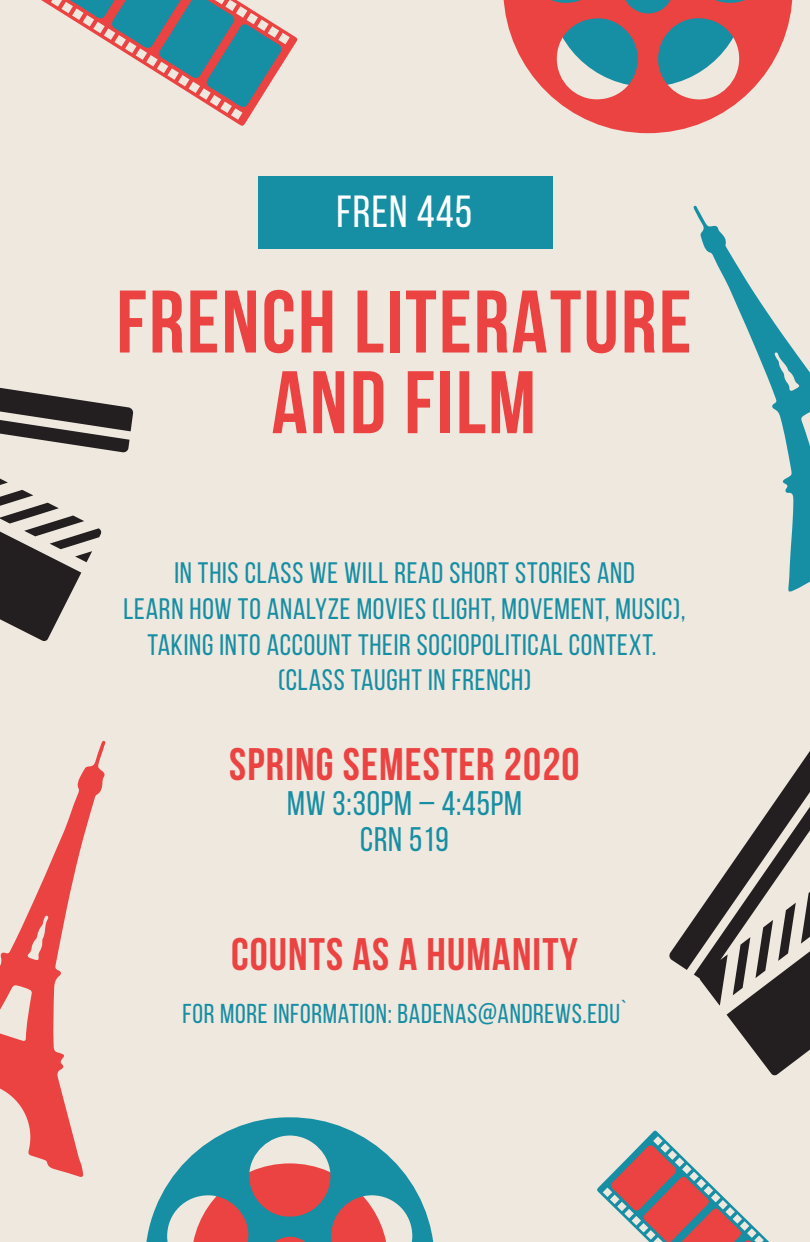
<style>
.page{position:relative;width:810px;height:1242px;background:#efe8df}
.page>*{position:absolute;margin:0;border:0;box-sizing:border-box;transform-origin:0 0}
.t1{font:700 88.5px/80.7px "Bebas Neue";letter-spacing:.025em;color:#ea4342;text-align:center}
.t2{font:700 45.6px "Bebas Neue";letter-spacing:.025em;color:#ea4342}
.t3{font:45px "Bebas Neue";letter-spacing:.025em;color:#fff}
.t4{font:34.1px/36px "Bebas Neue";letter-spacing:.025em;color:#168ea4;text-align:center}
.t5{font:29.6px/35.5px "Bebas Neue";letter-spacing:.025em;color:#168ea4;text-align:center}
.t6{font:27.3px "Bebas Neue";letter-spacing:.025em;color:#168ea4}
</style>
<div class="page">
<div style="left:258px;top:177px;width:294px;height:72px;background:#168ea4"></div>
<svg style="left:693px;top:205px;width:117px;height:387px"></svg>
<svg style="left:0;top:740px;width:106px;height:437px"></svg>
<svg style="left:0;top:387px;width:133px;height:254px"></svg>
<svg style="left:669px;top:751px;width:141px;height:325px"></svg>
<svg style="left:503px;top:0;width:290px;height:133px"></svg>
<svg style="left:146px;top:1117px;width:288px;height:125px"></svg>
<svg style="left:597px;top:1130px;width:172px;height:112px"></svg>
<svg style="left:41px;top:0;width:257px;height:126px"></svg>
<h3 class="t3" style="left:336px;top:187px;width:137px">FREN 445</h3>
<h1 class="t1" style="left:116px;top:281px;width:577px">FRENCH LITERATURE<br>AND FILM</h1>
<p class="t5" style="left:124px;top:555px;width:564px">IN THIS CLASS WE WILL READ SHORT STORIES AND<br>LEARN HOW TO ANALYZE MOVIES (LIGHT, MOVEMENT, MUSIC), TAKING INTO ACCOUNT THEIR SOCIOPOLITICAL CONTEXT. (CLASS TAUGHT IN FRENCH)</p>
<h2 class="t2" style="left:229px;top:739px;width:352px">SPRING SEMESTER 2020</h2>
<p class="t4" style="left:287px;top:785px;width:237px">MW 3:30PM – 4:45PM<br>CRN 519</p>
<h2 class="t2" style="left:231px;top:929px;width:348px">COUNTS AS A HUMANITY</h2>
<p class="t6" style="left:183px;top:999px;width:446px">FOR MORE INFORMATION: BADENAS@ANDREWS.EDU`</p>
</div>
